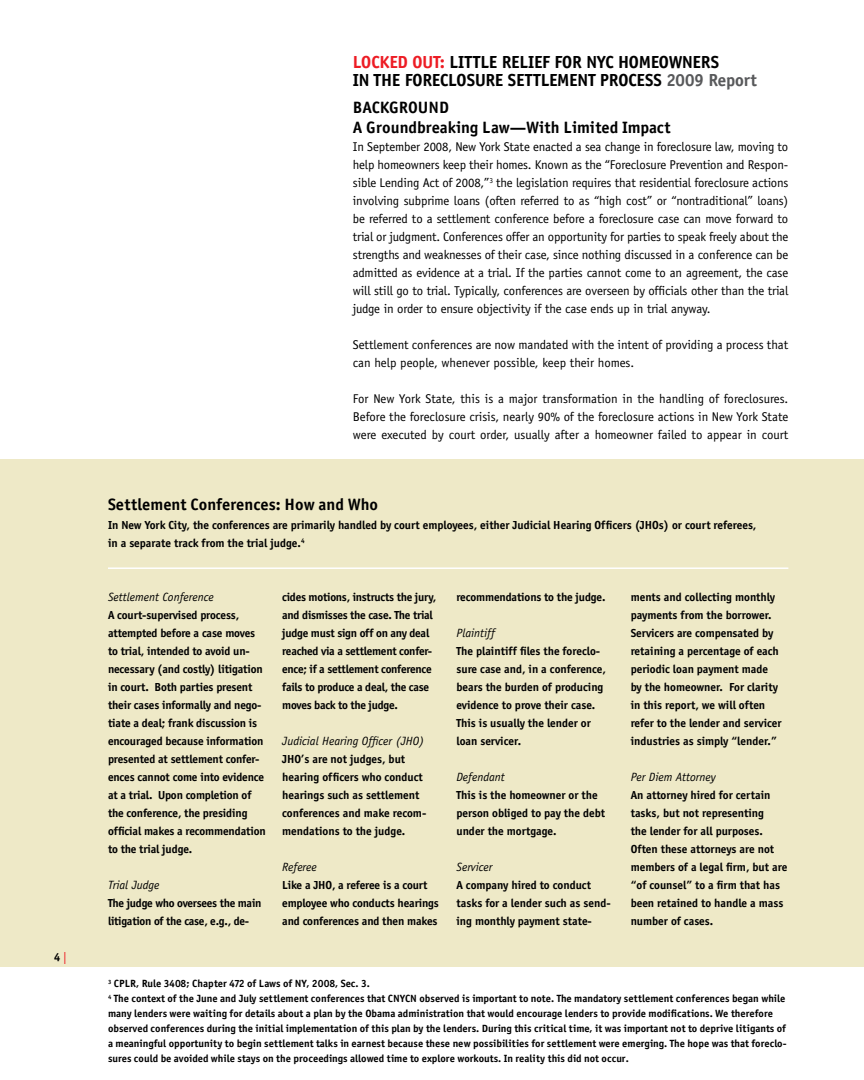
<style>
.page{position:relative;width:864px;height:1080px;background:#fff}
.page>*{position:absolute;margin:0;border:0;box-sizing:border-box;transform-origin:0 0}
.t1{font:700 18px "Officina Sans";letter-spacing:-.01em;color:#000}
.t2{font:700 18px "Officina Sans";color:#ed1c24}
.t3{font:700 18px "Officina Sans";letter-spacing:-.005em;color:#58595b}
.t4{font:16.5px/20.9px "Officina Sans Bold A";color:#000}
.t5{font:12.75px/18px "Officina Sans";color:#000;text-align:justify}
.t6{font:700 12px/18px "Officina Sans";letter-spacing:-.005em;color:#000}
.t7{font:italic 12px "Officina Sans";color:#000}
.t8{font:10.5px/15px "Officina Sans Bold A";color:#000}
.s1{font-weight:400;color:#ed1c24}
.s2{color:#000}
</style>
<div class="page">
<div style="left:0;top:459px;width:864px;height:508px;background:#eee9c7"></div>
<hr style="left:108px;top:567px;width:680px;height:2px;background:#fff">
<p class="t6" style="left:54px;top:948px;width:14px">4 <span class="s1">|</span></p>
<h1 class="t2" style="left:353px;top:51px;width:122px">LOCKED OUT: <span class="s2">little</span></h1>
<h1 class="t1" style="left:502px;top:51px;width:219px">Relief for NYC Homeowners</h1>
<h1 class="t1" style="left:353px;top:69px;width:62px">inthe Foreclo</h1>
<h1 class="t1" style="left:467px;top:69px;width:19px">sure</h1>
<h1 class="t1" style="left:508px;top:69px;width:10px">Settle</h1>
<h1 class="t1" style="left:557px;top:69px;width:62px">ment Proce</h1>
<h1 class="t3" style="left:645px;top:69px;width:113px"><span class="s2">ss</span> 2009 Report</h1>
<h2 class="t4" style="left:353px;top:96px;width:319px">Background<br>A Groundbreaking Law—With Limited Impact</h2>
<p class="t5" style="left:353px;top:138px;width:437px">In September 2008, New York State enacted a sea change in foreclosure law, moving to help homeowners keep their homes. Known as the “Foreclosure Prevention and Respon&shy;sible Lending Act of 2008,”<sup>3</sup> the legislation requires that residential foreclosure actions involving subprime loans (often referred to as “high cost” or “nontraditional” loans) be referred to a settlement conference before a foreclosure case can move forward to trial or judgment. Conferences offer an opportunity for parties to speak freely about the strengths and weaknesses of their case, since nothing discussed in a conference can be admitted as evidence at a trial. If the parties cannot come to an agreement, the case will still go to trial. Typically, conferences are overseen by officials other than the trial judge in order to ensure objectivity if the case ends up in trial anyway.</p>
<p class="t5" style="left:353px;top:336px;width:437px">Settlement conferences are now mandated with the intent of providing a process that can help people, whenever possible, keep their homes.</p>
<p class="t5" style="left:353px;top:390px;width:437px">For New York State, this is a major transformation in the handling of foreclosures.<br>Before the foreclosure crisis, nearly 90% of the foreclosure actions in New York State were executed by court order, usually after a homeowner failed to appear in court</p>
<h2 class="t4" style="left:108px;top:494px;width:272px">Settlement Conferences: How and Who</h2>
<p class="t6" style="left:108px;top:516px;width:650px">In New York City, the conferences are primarily handled by court employees, either Judicial Hearing Officers (JHOs) or court referees, in a separate track from the trial judge.<sup>4</sup></p>
<p class="t7" style="left:108px;top:590px;width:107px">Settlement Conference</p>
<p class="t6" style="left:108px;top:606px;width:159px">A court-supervised process, attempted before a case moves to trial, intended to avoid un&shy;necessary (and costly) litigation in court. Both parties present their cases informally and nego&shy;tiate a deal; frank discussion is encouraged because information presented at settlement confer&shy;ences cannot come into evidence at a trial. Upon completion of the conference, the presiding official makes a recommendation to the trial judge.</p>
<p class="t7" style="left:108px;top:878px;width:53px">Trial Judge</p>
<p class="t6" style="left:108px;top:894px;width:155px">The judge who oversees the main litigation of the case, e.g., de-</p>
<p class="t6" style="left:282px;top:588px;width:156px">cides motions, instructs the jury, and dismisses the case. The trial judge must sign off on any deal reached via a settlement confer&shy;ence; if a settlement conference fails to produce a deal, the case moves back to the judge.</p>
<p class="t7" style="left:282px;top:734px;width:144px">Judicial Hearing Officer (JHO)</p>
<p class="t6" style="left:282px;top:750px;width:146px">JHO’s are not judges, but hearing officers who conduct hearings such as settlement conferences and make recom&shy;mendations to the judge.</p>
<p class="t7" style="left:282px;top:860px;width:36px">Referee</p>
<p class="t6" style="left:282px;top:876px;width:158px">Like a JHO, a referee is a court employee who conducts hearings and conferences and then makes</p>
<p class="t6" style="left:456px;top:588px;width:151px">recommendations to the judge.</p>
<p class="t7" style="left:456px;top:626px;width:40px">Plaintiff</p>
<p class="t6" style="left:456px;top:642px;width:151px">The plaintiff files the foreclo&shy;sure case and, in a conference, bears the burden of producing evidence to prove their case.<br>This is usually the lender or loan servicer.</p>
<p class="t7" style="left:456px;top:770px;width:50px">Defendant</p>
<p class="t6" style="left:456px;top:786px;width:150px">This is the homeowner or the person obliged to pay the debt under the mortgage.</p>
<p class="t7" style="left:456px;top:860px;width:37px">Servicer</p>
<p class="t6" style="left:456px;top:876px;width:156px">A company hired to conduct tasks for a lender such as send&shy;ing monthly payment state-</p>
<p class="t6" style="left:631px;top:588px;width:153px">ments and collecting monthly payments from the borrower.<br>Servicers are compensated by retaining a percentage of each periodic loan payment made by the homeowner. For clarity in this report, we will often refer to the lender and servicer industries as simply “lender.”</p>
<p class="t7" style="left:631px;top:770px;width:87px">Per Diem Attorney</p>
<p class="t6" style="left:631px;top:786px;width:158px">An attorney hired for certain tasks, but not representing<br>the lender for all purposes.<br>Often these attorneys are not members of a legal firm, but are “of counsel” to a firm that has been retained to handle a mass number of cases.</p>
<p class="t8" style="left:108px;top:976px;width:680px"><sup>3</sup> CPLR, Rule 3408; Chapter 472 of Laws of NY, 2008, Sec. 3.<br><sup>4</sup> The context of the June and July settlement conferences that CNYCN observed is important to note. The mandatory settlement conferences began while many lenders were waiting for details about a plan by the Obama administration that would encourage lenders to provide modifications. We therefore observed conferences during the initial implementation of this plan by the lenders. During this critical time, it was important not to deprive litigants of a meaningful opportunity to begin settlement talks in earnest because these new possibilities for settlement were emerging. The hope was that foreclo&shy;sures could be avoided while stays on the proceedings allowed time to explore workouts. In reality this did not occur.</p>
</div>
